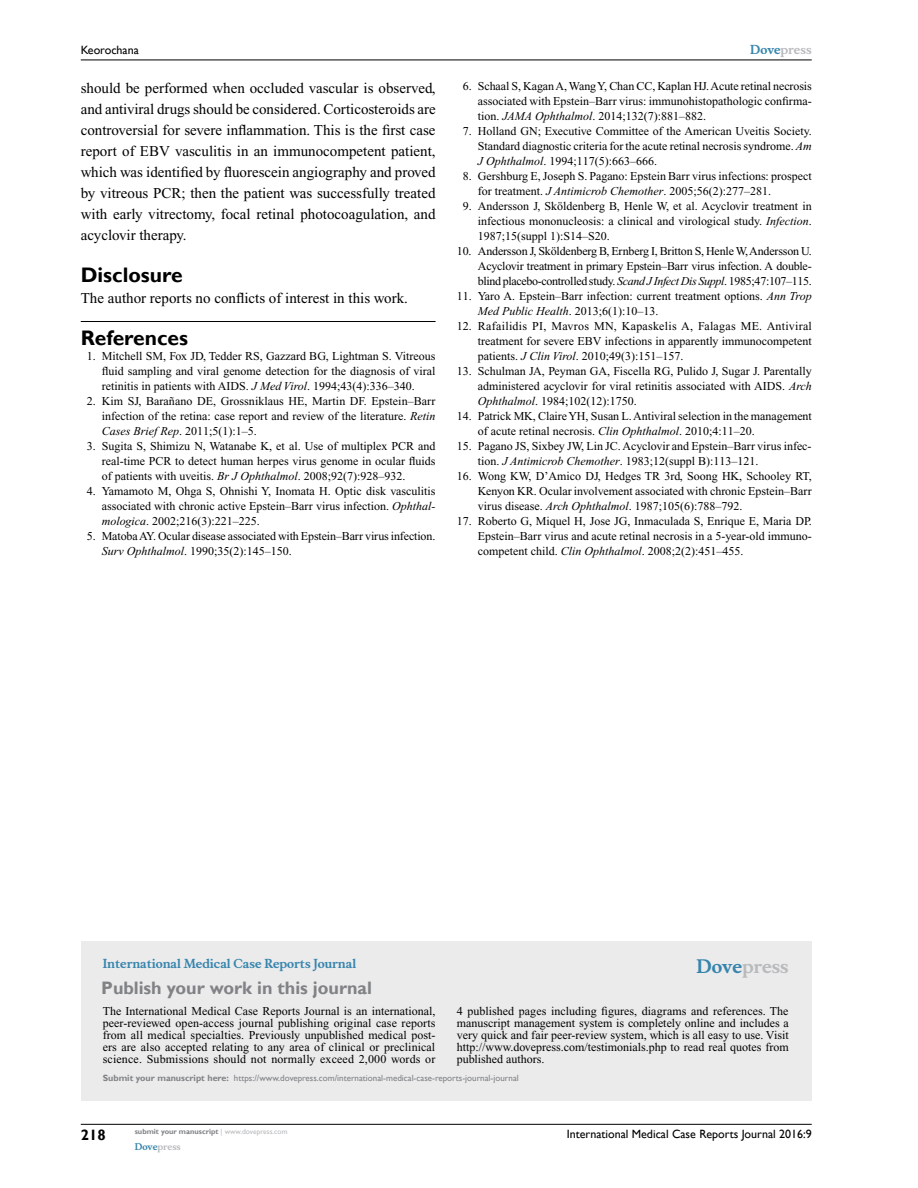
<style>
.page{position:relative;width:918px;height:1188px;background:#fff}
.page>*{position:absolute;margin:0;border:0;box-sizing:border-box;transform-origin:0 0}
.t1{font:700 21px "Gill Sans";color:#000}
.t2{font:700 18px "Gill Sans";color:#808285}
.t3{font:700 18px "Musee";color:#b8babc}
.t4{font:15px/21px "Times New Roman";color:#000;text-align:justify}
.t5{font:700 15px "Gill Sans";color:#000}
.t6{font:12px/15px "Times New Roman";color:#000;text-align:justify}
.t7{font:12px "Gill Sans";color:#000}
.t8{font:700 12px "Musee";color:#3785ad}
.t9{font:700 12px "Musee";color:#b8babc}
.t10{font:9px "Gill Sans";color:#808285}
.t11{font:700 9px "Musee";color:#b8babc}
.t12{font:700 7.5px "Gill Sans";color:#808285}
.s1{font-style:italic}
.s2{color:#3785ad}
.s3{font-weight:700}
.s4{font-weight:400;color:#b8babc}
</style>
<div class="page">
<div style="left:81px;top:941px;width:731px;height:160px;background:#ebebec"></div>
<hr style="left:81px;top:1124px;width:731px;height:1px;background:#000">
<hr style="left:81px;top:60px;width:731px;height:1px;background:#000">
<hr style="left:81px;top:321px;width:355px;height:1px;background:#000">
<p class="t7" style="left:81px;top:43px;width:60px">Keorochana</p>
<p class="t4" style="left:81px;top:77px;width:357px">should be performed when occluded vascular is observed, and antiviral drugs should be considered. Corticosteroids are controversial for severe inflammation. This is the first case report of EBV vasculitis in an immunocompetent patient, which was identified by fluorescein angiography and proved by vitreous PCR; then the patient was successfully treated with early vitrectomy, focal retinal photocoagulation, and acyclovir therapy.</p>
<h1 class="t1" style="left:81px;top:262px;width:103px">Disclosure</h1>
<p class="t4" style="left:81px;top:287px;width:329px">The author reports no conflicts of interest in this work.</p>
<h1 class="t1" style="left:81px;top:325px;width:109px">References</h1>
<p class="t6" style="left:102px;top:348px;width:335px;text-indent:-15px">1. Mitchell SM, Fox JD, Tedder RS, Gazzard BG, Lightman S. Vitreous fluid sampling and viral genome detection for the diagnosis of viral retinitis in patients with AIDS. <span class="s1">J Med Virol</span>. 1994;43(4):336–340.</p>
<p class="t6" style="left:102px;top:393px;width:335px;text-indent:-15px">2. Kim SJ, Barañano DE, Grossniklaus HE, Martin DF. Epstein–Barr infection of the retina: case report and review of the literature. <span class="s1">Retin Cases Brief Rep</span>. 2011;5(1):1–5.</p>
<p class="t6" style="left:102px;top:438px;width:335px;text-indent:-15px">3. Sugita S, Shimizu N, Watanabe K, et al. Use of multiplex PCR and real-time PCR to detect human herpes virus genome in ocular fluids of patients with uveitis. <span class="s1">Br J Ophthalmol</span>. 2008;92(7):928–932.</p>
<p class="t6" style="left:102px;top:483px;width:335px;text-indent:-15px">4. Yamamoto M, Ohga S, Ohnishi Y, Inomata H. Optic disk vasculitis associated with chronic active Epstein–Barr virus infection. <span class="s1">Ophthal&shy;mologica</span>. 2002;216(3):221–225.</p>
<p class="t6" style="left:102px;top:528px;width:335px;text-indent:-15px">5. Matoba AY. Ocular disease associated with Epstein–Barr virus infection.<br><span class="s1">Surv Ophthalmol</span>. 1990;35(2):145–150.</p>
<p class="t9" style="left:750px;top:43px;width:63px"><span class="s2">Dove</span>press</p>
<p class="t6" style="left:478px;top:79px;width:336px;text-indent:-15px">6. Schaal S, Kagan A, Wang Y, Chan CC, Kaplan HJ. Acute retinal necrosis associated with Epstein–Barr virus: immunohistopathologic confirma&shy;tion. <span class="s1">JAMA Ophthalmol</span>. 2014;132(7):881–882.</p>
<p class="t6" style="left:478px;top:124px;width:335px;text-indent:-15px">7. Holland GN; Executive Committee of the American Uveitis Society.<br>Standard diagnostic criteria for the acute retinal necrosis syndrome. <span class="s1">Am J Ophthalmol</span>. 1994;117(5):663–666.</p>
<p class="t6" style="left:478px;top:169px;width:335px;text-indent:-15px">8. Gershburg E, Joseph S. Pagano: Epstein Barr virus infections: prospect for treatment. <span class="s1">J Antimicrob Chemother</span>. 2005;56(2):277–281.</p>
<p class="t6" style="left:478px;top:199px;width:335px;text-indent:-15px">9. Andersson J, Sköldenberg B, Henle W, et al. Acyclovir treatment in infectious mononucleosis: a clinical and virological study. <span class="s1">Infection</span>.<br>1987;15(suppl 1):S14–S20.</p>
<p class="t6" style="left:478px;top:244px;width:335px;text-indent:-21px">10. Andersson J, Sköldenberg B, Ernberg I, Britton S, Henle W, Andersson U.<br>Acyclovir treatment in primary Epstein–Barr virus infection. A double&shy;blind placebo-controlled study. <span class="s1">Scand J Infect Dis Suppl</span>. 1985;47:107–115.</p>
<p class="t6" style="left:478px;top:289px;width:335px;text-indent:-21px">11. Yaro A. Epstein–Barr infection: current treatment options. <span class="s1">Ann Trop<br>Med Public Health</span>. 2013;6(1):10–13.</p>
<p class="t6" style="left:478px;top:319px;width:336px;text-indent:-21px">12. Rafailidis PI, Mavros MN, Kapaskelis A, Falagas ME. Antiviral treatment for severe EBV infections in apparently immunocompetent patients. <span class="s1">J Clin Virol</span>. 2010;49(3):151–157.</p>
<p class="t6" style="left:478px;top:364px;width:335px;text-indent:-21px">13. Schulman JA, Peyman GA, Fiscella RG, Pulido J, Sugar J. Parentally administered acyclovir for viral retinitis associated with AIDS. <span class="s1">Arch Ophthalmol</span>. 1984;102(12):1750.</p>
<p class="t6" style="left:478px;top:409px;width:336px;text-indent:-21px">14. Patrick MK, Claire YH, Susan L. Antiviral selection in the management of acute retinal necrosis. <span class="s1">Clin Ophthalmol</span>. 2010;4:11–20.</p>
<p class="t6" style="left:478px;top:439px;width:335px;text-indent:-21px">15. Pagano JS, Sixbey JW, Lin JC. Acyclovir and Epstein–Barr virus infec&shy;tion. <span class="s1">J Antimicrob Chemother</span>. 1983;12(suppl B):113–121.</p>
<p class="t6" style="left:478px;top:469px;width:335px;text-indent:-21px">16. Wong KW, D’Amico DJ, Hedges TR 3rd, Soong HK, Schooley RT, Kenyon KR. Ocular involvement associated with chronic Epstein–Barr virus disease. <span class="s1">Arch Ophthalmol</span>. 1987;105(6):788–792.</p>
<p class="t6" style="left:478px;top:514px;width:335px;text-indent:-21px">17. Roberto G, Miquel H, Jose JG, Inmaculada S, Enrique E, Maria DP.<br>Epstein–Barr virus and acute retinal necrosis in a 5-year-old immuno&shy;competent child. <span class="s1">Clin Ophthalmol</span>. 2008;2(2):451–455.</p>
<p class="t8" style="left:103px;top:956px;width:255px">International Medical Case Reports Journal</p>
<h2 class="t2" style="left:101px;top:977px;width:272px">Publish your work in this journal</h2>
<h2 class="t3" style="left:697px;top:955px;width:94px"><span class="s2">Dove</span>press</h2>
<p class="t6" style="left:103px;top:1005px;width:334px;line-height:12px">The International Medical Case Reports Journal is an international, peer-reviewed open-access journal publishing original case reports from all medical specialties. Previously unpublished medical post&shy;ers are also accepted relating to any area of clinical or preclinical science. Submissions should not normally exceed 2,000 words or</p>
<p class="t6" style="left:457px;top:1005px;width:333px;line-height:12px">4 published pages including figures, diagrams and references. The manuscript management system is completely online and includes a very quick and fair peer-review system, which is all easy to use. Visit http://www.dovepress.com/testimonials.php to read real quotes from published authors.</p>
<p class="t10" style="left:103px;top:1072px;width:418px"><span class="s3">Submit your manuscript here:</span> https://www.dovepress.com/international-medical-case-reports-journal-journal</p>
<p class="t5" style="left:81px;top:1126px;width:26px">218</p>
<p class="t12" style="left:135px;top:1127px;width:154px">submit your manuscript <span class="s4">| www.dovepress.com</span></p>
<p class="t11" style="left:135px;top:1141px;width:48px"><span class="s2">Dove</span>press</p>
<p class="t7" style="left:567px;top:1127px;width:246px">International Medical Case Reports Journal 2016:9</p>
</div>
